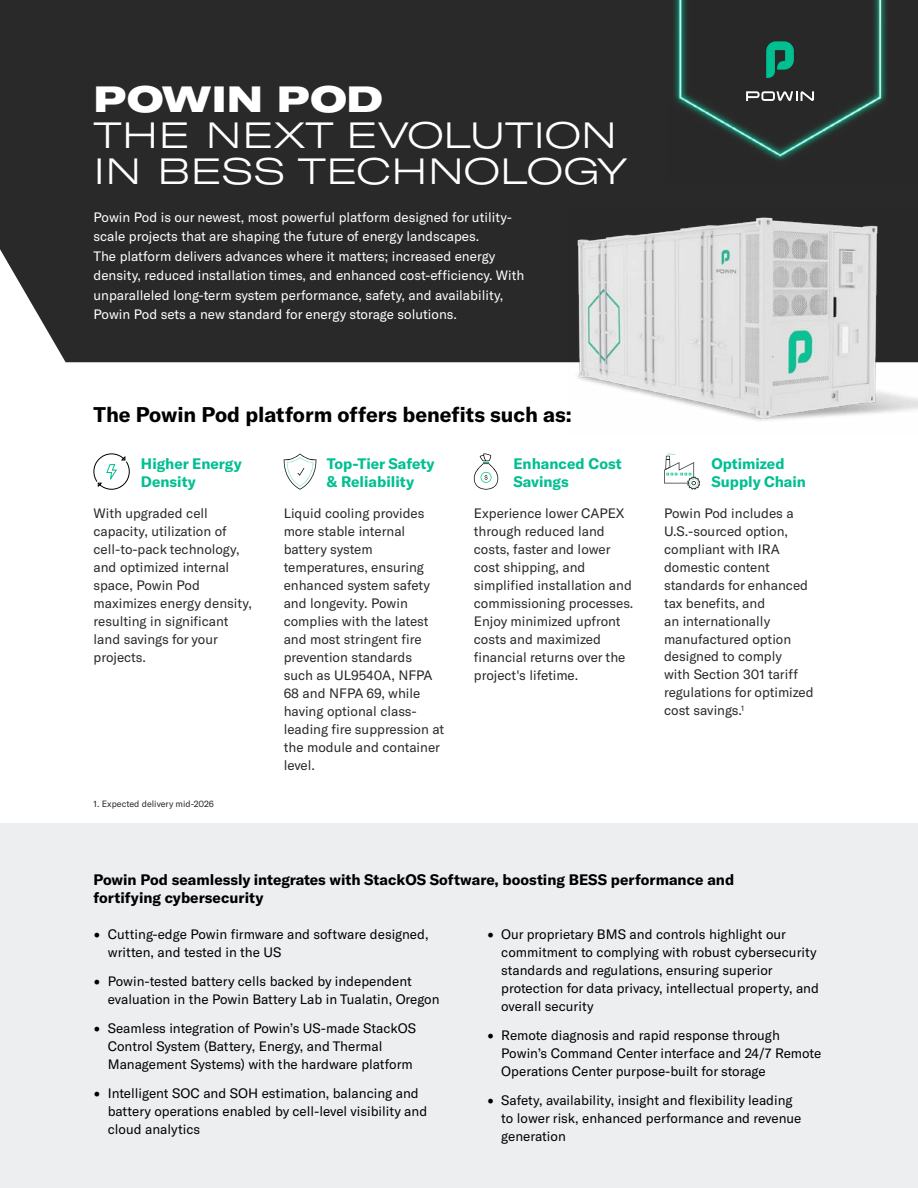
<style>
.page{position:relative;width:918px;height:1188px;background:#fff}
.page>*{position:absolute;margin:0;border:0;box-sizing:border-box;transform-origin:0 0}
.t1{font:300 expanded 36px/36px "GT America";color:#fff}
.t2{font:900 expanded 36px "GT America";color:#fff}
.t3{font:700 21px "GT America";color:#000}
.t4{font:700 15px/18px "GT America";color:#000}
.t5{font:700 15px/18px "GT America";color:#00bf91}
.t6{font:13.5px/18px "GT America";color:#292929}
.t7{font:13.5px/18px "GT America";color:#000}
.t8{font:13.5px/19.5px "GT America";color:#fff}
.t9{font:9px "GT America";color:#292929}
.s1{font-family:"Minion Pro";font-size:18px}
</style>
<div class="page">
<div style="left:0;top:0;width:918px;height:362px;background:#292929"></div>
<img style="left:666px;top:0;width:252px;height:181px">
<div style="left:0;top:824px;width:918px;height:364px;background:#edeeef"></div>
<img style="left:567px;top:208px;width:351px;height:213px">
<svg style="left:664px;top:453px;width:36px;height:37px"></svg>
<svg style="left:746px;top:91px;width:68px;height:10px"></svg>
<svg style="left:766px;top:41px;width:28px;height:37px"></svg>
<svg style="left:284px;top:454px;width:32px;height:36px"></svg>
<svg style="left:93px;top:453px;width:37px;height:37px"></svg>
<svg style="left:474px;top:453px;width:24px;height:37px"></svg>
<h1 class="t2" style="left:94px;top:76px;width:290px">POWIN POD</h1>
<h1 class="t1" style="left:94px;top:117px;width:535px">THE NEXT EVOLUTION<br>IN BESS TECHNOLOGY</h1>
<p class="t8" style="left:94px;top:207px;width:432px">Powin Pod is our newest, most powerful platform designed for utility&shy;scale projects that are shaping the future of energy landscapes.<br>The platform delivers advances where it matters; increased energy density, reduced installation times, and enhanced cost-efficiency. With unparalleled long-term system performance, safety, and availability, Powin Pod sets a new standard for energy storage solutions.</p>
<h2 class="t3" style="left:94px;top:401px;width:480px">The Powin Pod platform offers benefits such as:</h2>
<p class="t5" style="left:141px;top:455px;width:102px">Higher Energy<br>Density</p>
<p class="t5" style="left:327px;top:455px;width:109px">Top-Tier Safety &amp; Reliability</p>
<p class="t5" style="left:513px;top:455px;width:110px">Enhanced Cost<br>Savings</p>
<p class="t5" style="left:711px;top:455px;width:96px">Optimized<br>Supply Chain</p>
<p class="t6" style="left:94px;top:504px;width:160px">With upgraded cell capacity, utilization of cell-to-pack technology, and optimized internal space, Powin Pod maximizes energy density, resulting in significant land savings for your projects.</p>
<p class="t6" style="left:284px;top:504px;width:162px">Liquid cooling provides more stable internal battery system temperatures, ensuring enhanced system safety and longevity. Powin complies with the latest and most stringent fire prevention standards such as UL9540A, NFPA<br>68 and NFPA 69, while having optional class&shy;leading fire suppression at the module and container level.</p>
<p class="t6" style="left:474px;top:504px;width:161px">Experience lower CAPEX through reduced land costs, faster and lower cost shipping, and simplified installation and commissioning processes.<br>Enjoy minimized upfront costs and maximized financial returns over the project's lifetime.</p>
<p class="t6" style="left:664px;top:504px;width:151px">Powin Pod includes a<br>U.S.-sourced option, compliant with IRA domestic content standards for enhanced tax benefits, and<br>an internationally manufactured option designed to comply<br>with Section 301 tariff regulations for optimized cost savings.<sup>1</sup></p>
<p class="t9" style="left:94px;top:798px;width:122px">1. Expected delivery mid-2026</p>
<p class="t4" style="left:94px;top:870px;width:642px">Powin Pod seamlessly integrates with StackOS Software, boosting BESS performance and fortifying cybersecurity</p>
<p class="t7" style="left:108px;top:925px;width:322px;text-indent:-14px"><span class="s1">•</span> Cutting-edge Powin firmware and software designed, written, and tested in the US</p>
<p class="t7" style="left:108px;top:972px;width:333px;text-indent:-14px"><span class="s1">•</span> Powin-tested battery cells backed by independent evaluation in the Powin Battery Lab in Tualatin, Oregon</p>
<p class="t7" style="left:108px;top:1019px;width:310px;text-indent:-14px"><span class="s1">•</span> Seamless integration of Powin’s US-made StackOS<br>Control System (Battery, Energy, and Thermal<br>Management Systems) with the hardware platform</p>
<p class="t7" style="left:108px;top:1084px;width:321px;text-indent:-14px"><span class="s1">•</span> Intelligent SOC and SOH estimation, balancing and battery operations enabled by cell-level visibility and cloud analytics</p>
<p class="t7" style="left:501px;top:925px;width:319px;text-indent:-14px"><span class="s1">•</span> Our proprietary BMS and controls highlight our commitment to complying with robust cybersecurity standards and regulations, ensuring superior protection for data privacy, intellectual property, and overall security</p>
<p class="t7" style="left:501px;top:1026px;width:321px;text-indent:-14px"><span class="s1">•</span> Remote diagnosis and rapid response through<br>Powin’s Command Center interface and 24/7 Remote<br>Operations Center purpose-built for storage</p>
<p class="t7" style="left:501px;top:1091px;width:302px;text-indent:-14px"><span class="s1">•</span> Safety, availability, insight and flexibility leading to lower risk, enhanced performance and revenue generation</p>
</div>
